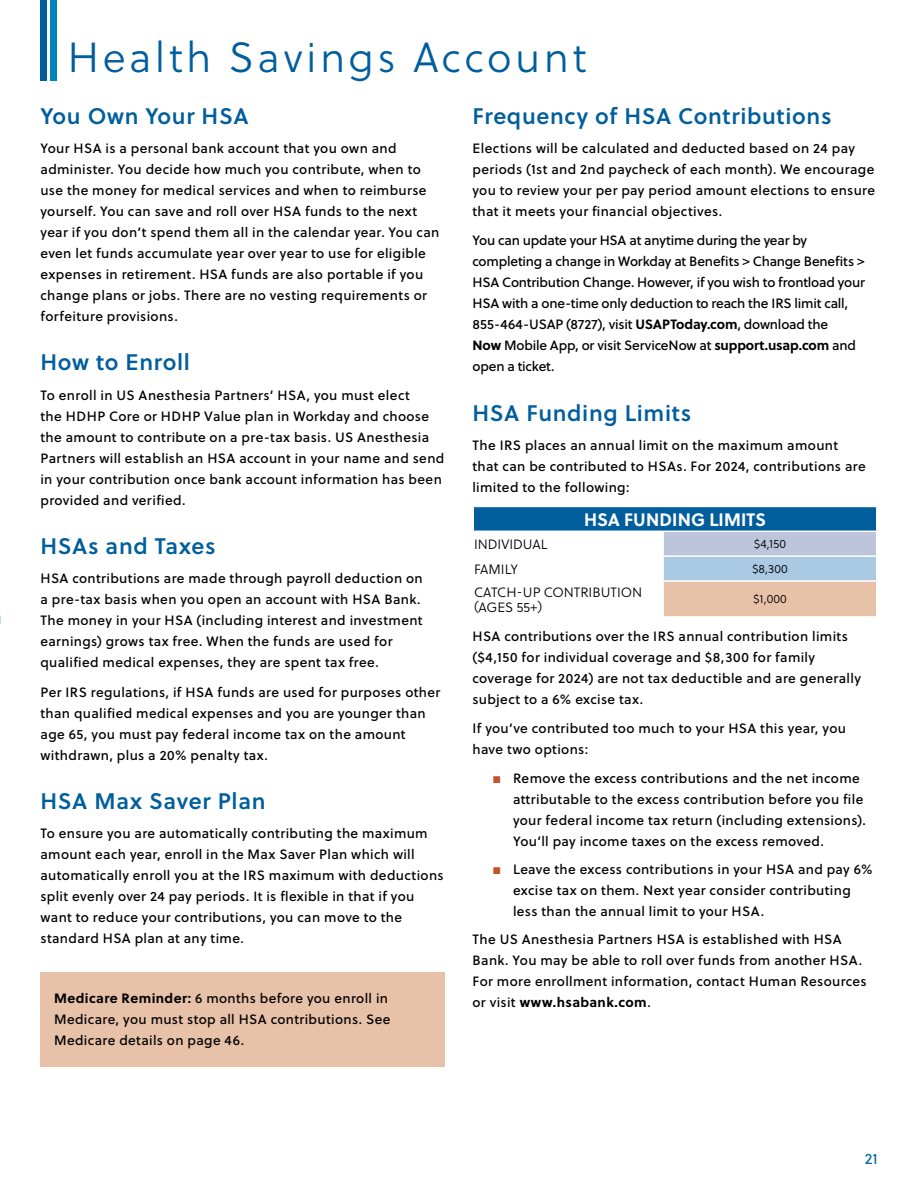
<style>
.page{position:relative;width:918px;height:1188px;background:#fff}
.page>*{position:absolute;margin:0;border:0;box-sizing:border-box;transform-origin:0 0}
.t1{font:42px "Soleil Lt";letter-spacing:.08em;color:#005e9d}
.t2{font:22.5px "Soleil Sb";letter-spacing:.03em;color:#005e9d}
.t3{font:700 18px "Soleil";letter-spacing:.01em;color:#fff}
.t4{font:15px "Soleil";color:#005e9d}
.t5{font:13.5px/21px "Soleil Bk";letter-spacing:.025em;color:#000}
.t6{font:13.5px/21px "Soleil Bk";letter-spacing:-.015em;color:#000}
.t7{font:13.5px/15px "Soleil Lt";color:#000}
.t8{font:700 13.5px "Soleil";letter-spacing:.03em;color:#000}
.t9{font:12px "Soleil Lt";letter-spacing:.015em;color:#000}
.s1{font-family:"Soleil";font-weight:700}
.s2{color:#c35329}
.s3{font-family:"Soleil Bk";font-weight:400}
</style>
<div class="page">
<div style="left:50px;top:0;width:7px;height:81px;background:#0082ba"></div>
<div style="left:40px;top:0;width:7px;height:81px;background:#005e9d"></div>
<div style="left:473px;top:506px;width:404px;height:25px;background:#005e9d"></div>
<div style="left:663px;top:531px;width:214px;height:25px;background:#bdc5dd"></div>
<div style="left:663px;top:556px;width:214px;height:25px;background:#aacae4"></div>
<div style="left:663px;top:581px;width:214px;height:36px;background:#e8c1a9"></div>
<hr style="left:472px;top:506px;width:191px;height:1px;background:#fff">
<hr style="left:472px;top:507px;width:2px;height:24px;background:#fff">
<hr style="left:663px;top:506px;width:214px;height:1px;background:#fff">
<hr style="left:876px;top:507px;width:2px;height:24px;background:#fff">
<hr style="left:663px;top:531px;width:214px;height:1px;background:#fff">
<hr style="left:876px;top:532px;width:2px;height:23px;background:#fff">
<hr style="left:663px;top:555px;width:214px;height:2px;background:#fff">
<hr style="left:876px;top:557px;width:2px;height:23px;background:#fff">
<hr style="left:663px;top:580px;width:214px;height:2px;background:#fff">
<hr style="left:876px;top:582px;width:2px;height:34px;background:#fff">
<hr style="left:663px;top:616px;width:214px;height:2px;background:#fff">
<hr style="left:662px;top:532px;width:2px;height:23px;background:#fff">
<hr style="left:662px;top:557px;width:2px;height:23px;background:#fff">
<hr style="left:662px;top:582px;width:2px;height:34px;background:#fff">
<div style="left:40px;top:972px;width:406px;height:94px;background:#e8c1a9"></div>
<h1 class="t1" style="left:68px;top:28px;width:520px">Health Savings Account</h1>
<h2 class="t2" style="left:40px;top:98px;width:210px">You Own Your HSA</h2>
<p class="t5" style="left:40px;top:137px;width:400px">Your HSA is a personal bank account that you own and administer. You decide how much you contribute, when to use the money for medical services and when to reimburse yourself. You can save and roll over HSA funds to the next year if you don’t spend them all in the calendar year. You can even let funds accumulate year over year to use for eligible expenses in retirement. HSA funds are also portable if you change plans or jobs. There are no vesting requirements or forfeiture provisions.</p>
<h2 class="t2" style="left:40px;top:345px;width:151px">How to Enroll</h2>
<p class="t5" style="left:40px;top:384px;width:405px">To enroll in US Anesthesia Partners’ HSA, you must elect<br>the HDHP Core or HDHP Value plan in Workday and choose the amount to contribute on a pre-tax basis. US Anesthesia Partners will establish an HSA account in your name and send in your contribution once bank account information has been provided and verified.</p>
<h2 class="t2" style="left:40px;top:529px;width:177px">HSAs and Taxes</h2>
<p class="t5" style="left:40px;top:568px;width:384px">HSA contributions are made through payroll deduction on a pre-tax basis when you open an account with HSA Bank.<br>The money in your HSA (including interest and investment earnings) grows tax free. When the funds are used for qualified medical expenses, they are spent tax free.</p>
<p class="t5" style="left:40px;top:681px;width:401px">Per IRS regulations, if HSA funds are used for purposes other than qualified medical expenses and you are younger than age 65, you must pay federal income tax on the amount withdrawn, plus a 20% penalty tax.</p>
<h2 class="t2" style="left:40px;top:784px;width:227px">HSA Max Saver Plan</h2>
<p class="t5" style="left:40px;top:823px;width:405px">To ensure you are automatically contributing the maximum amount each year, enroll in the Max Saver Plan which will automatically enroll you at the IRS maximum with deductions split evenly over 24 pay periods. It is flexible in that if you want to reduce your contributions, you can move to the standard HSA plan at any time.</p>
<p class="t5" style="left:54px;top:988px;width:338px"><span class="s1">Medicare Reminder:</span> 6 months before you enroll in<br>Medicare, you must stop all HSA contributions. See<br>Medicare details on page 46.</p>
<h2 class="t2" style="left:472px;top:98px;width:361px">Frequency of HSA Contributions</h2>
<p class="t5" style="left:472px;top:137px;width:404px">Elections will be calculated and deducted based on 24 pay periods (1st and 2nd paycheck of each month). We encourage you to review your per pay period amount elections to ensure that it meets your financial objectives.</p>
<p class="t6" style="left:472px;top:229px;width:394px">You can update your HSA at anytime during the year by completing a change in Workday at Benefits &gt; Change Benefits &gt; HSA Contribution Change. However, if you wish to frontload your HSA with a one-time only deduction to reach the IRS limit call, 855-464-USAP (8727), visit <span class="s1">USAPToday.com</span>, download the<br><span class="s1">Now</span> Mobile App, or visit ServiceNow at <span class="s1">support.usap.com</span> and open a ticket.</p>
<h2 class="t2" style="left:472px;top:395px;width:220px">HSA Funding Limits</h2>
<p class="t5" style="left:472px;top:434px;width:395px">The IRS places an annual limit on the maximum amount that can be contributed to HSAs. For 2024, contributions are limited to the following:</p>
<h3 class="t3" style="left:584px;top:505px;width:183px">HSA FUNDING LIMITS</h3>
<p class="t7" style="left:474px;top:536px;width:75px">INDIVIDUAL</p>
<p class="t9" style="left:754px;top:536px;width:34px">$4,150</p>
<p class="t7" style="left:474px;top:561px;width:45px">FAMILY</p>
<p class="t9" style="left:752px;top:560px;width:37px">$8,300</p>
<p class="t7" style="left:474px;top:584px;width:170px">CATCH‑UP CONTRIBUTION (AGES 55+)</p>
<p class="t9" style="left:753px;top:591px;width:35px">$1,000</p>
<p class="t5" style="left:472px;top:625px;width:390px">HSA contributions over the IRS annual contribution limits ($4,150 for individual coverage and $8,300 for family coverage for 2024) are not tax deductible and are generally subject to a 6% excise tax.</p>
<p class="t5" style="left:472px;top:717px;width:375px">If you’ve contributed too much to your HSA this year, you have two options:</p>
<p class="t5" style="left:513px;top:767px;width:354px;text-indent:-20px"><span class="s2">ˌ</span> Remove the excess contributions and the net income attributable to the excess contribution before you file your federal income tax return (including extensions).<br>You’ll pay income taxes on the excess removed.</p>
<p class="t5" style="left:513px;top:858px;width:361px;text-indent:-20px"><span class="s2">ˌ</span> Leave the excess contributions in your HSA and pay 6% excise tax on them. Next year consider contributing less than the annual limit to your HSA.</p>
<p class="t5" style="left:472px;top:928px;width:396px">The US Anesthesia Partners HSA is established with HSA<br>Bank. You may be able to roll over funds from another HSA.<br>For more enrollment information, contact Human Resources</p>
<p class="t8" style="left:472px;top:991px;width:180px"><span class="s3">or visit</span> www.hsabank.com<span class="s3">.</span></p>
<p class="t4" style="left:865px;top:1148px;width:14px">21</p>
</div>
